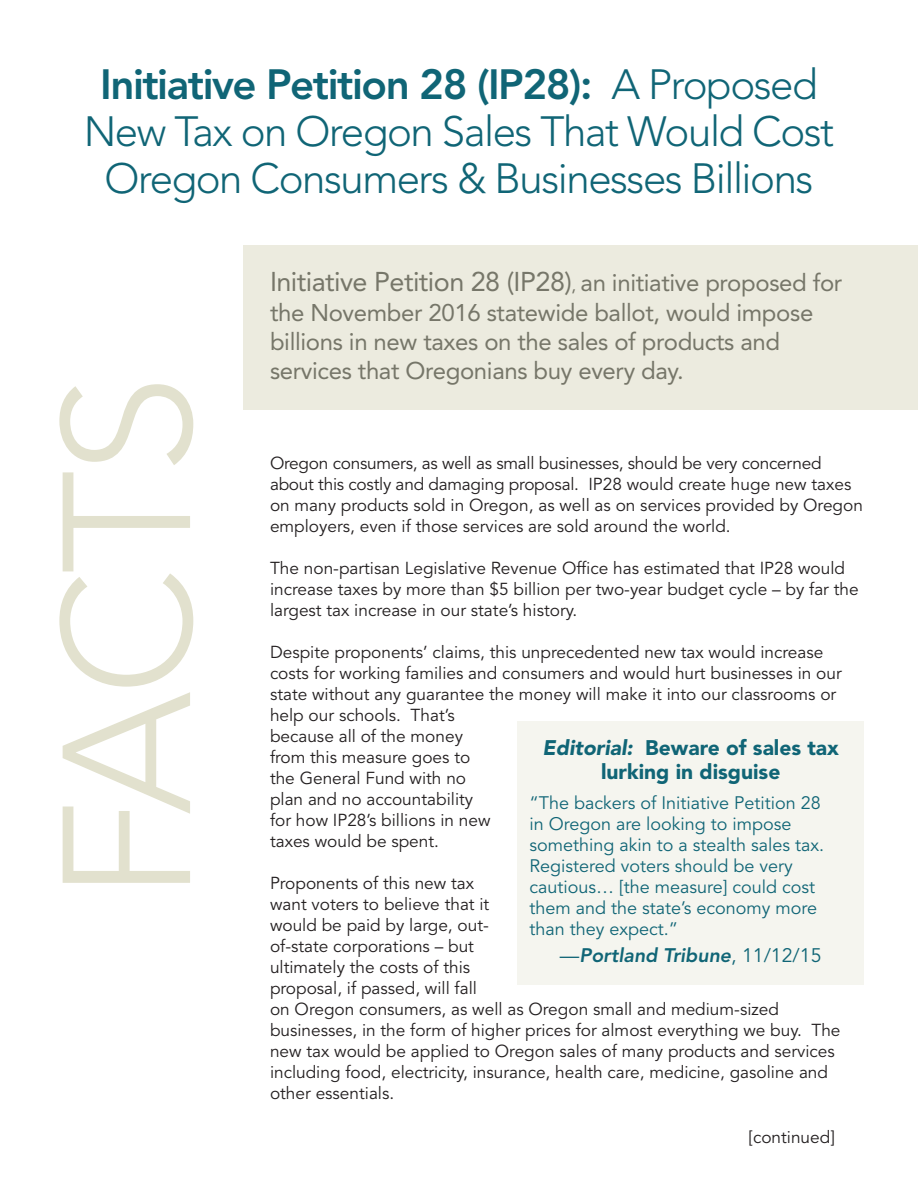
<style>
.page{position:relative;width:918px;height:1188px;background:#fff}
.page>*{position:absolute;margin:0;border:0;box-sizing:border-box;transform-origin:0 0}
.t1{font:300 180px "Avenir LT Std";letter-spacing:-.025em;color:#e2e1ce}
.t2{font:300 42px/47.1px "Avenir LT Std";letter-spacing:-.035em;color:#106576;text-align:center}
.t3{font:27px "Avenir LT Std";letter-spacing:-.02em;color:#767669}
.t4{font:24px/28.8px "Avenir LT Std";letter-spacing:-.015em;color:#767669}
.t5{font:900 21px/24px "Avenir LT Std";color:#106576;text-align:center}
.t6{font:italic 800 19.5px "Avenir LT Std";color:#106576}
.t7{font:18px/21px "Avenir LT Std";color:#106576}
.t8{font:17.25px/21px "Avenir LT Std";color:#231f20}
.s1{font-weight:800}
.s2{font-size:17.25px}
.s3{font-size:24px}
.s4{font-style:italic}
.s5{font-weight:400;font-style:normal}
</style>
<div class="page">
<div style="left:243px;top:245px;width:675px;height:165px;background:#ecebdf"></div>
<div style="left:518px;top:722px;width:346px;height:263px;background:#f5f5ef"></div>
<h2 class="t2" style="left:84px;top:65px;width:752px"><span class="s1">Initiative Petition 28 (IP28):</span> A Proposed<br>New Tax on Oregon Sales That Would Cost<br>Oregon Consumers &amp; Businesses Billions</h2>
<h1 class="t1" style="left:54px;top:900px;width:527px;rotate:-90deg">FACTS</h1>
<h3 class="t3" style="left:270px;top:271px;width:574px">Initiative Petition 28 (IP28)<span class="s2">,</span> <span class="s3">an initiative proposed for</span></h3>
<h3 class="t4" style="left:270px;top:301px;width:545px">the November 2016 statewide ballot, would impose billions in new taxes on the sales of products and services that Oregonians buy every day.</h3>
<p class="t8" style="left:270px;top:454px;width:595px">Oregon consumers, as well as small businesses, should be very concerned about this costly and damaging proposal. IP28 would create huge new taxes on many products sold in Oregon, as well as on services provided by Oregon employers, even if those services are sold around the world.</p>
<p class="t8" style="left:270px;top:559px;width:590px">The non-partisan Legislative Revenue Office has estimated that IP28 would increase taxes by more than $5 billion per two-year budget cycle – by far the largest tax increase in our state’s history.</p>
<p class="t8" style="left:270px;top:643px;width:573px">Despite proponents’ claims, this unprecedented new tax would increase costs for working families and consumers and would hurt businesses in our state without any guarantee the money will make it into our classrooms or help our schools. That’s<br>because all of the money<br>from this measure goes to<br>the General Fund with no<br>plan and no accountability<br>for how IP28’s billions in new<br>taxes would be spent.</p>
<p class="t8" style="left:270px;top:874px;width:572px">Proponents of this new tax<br>want voters to believe that it<br>would be paid by large, out-<br>of-state corporations – but<br>ultimately the costs of this<br>proposal, if passed, will fall<br>on Oregon consumers, as well as Oregon small and medium-sized businesses, in the form of higher prices for almost everything we buy. The new tax would be applied to Oregon sales of many products and services including food, electricity, insurance, health care, medicine, gasoline and other essentials.</p>
<p class="t5" style="left:543px;top:738px;width:298px"><span class="s4">Editorial:</span> Beware of sales tax lurking in disguise</p>
<p class="t7" style="left:530px;top:794px;width:296px">“The backers of Initiative Petition 28 in Oregon are looking to impose something akin to a stealth sales tax.<br>Registered voters should be very cautious… [the measure] could cost them and the state’s economy more than they expect.”</p>
<p class="t6" style="left:560px;top:947px;width:263px"><span class="s5">—</span>Portland Tribune<span class="s5">, 11/12/15</span></p>
<p class="t8" style="left:749px;top:1128px;width:88px">[continued]</p>
</div>
